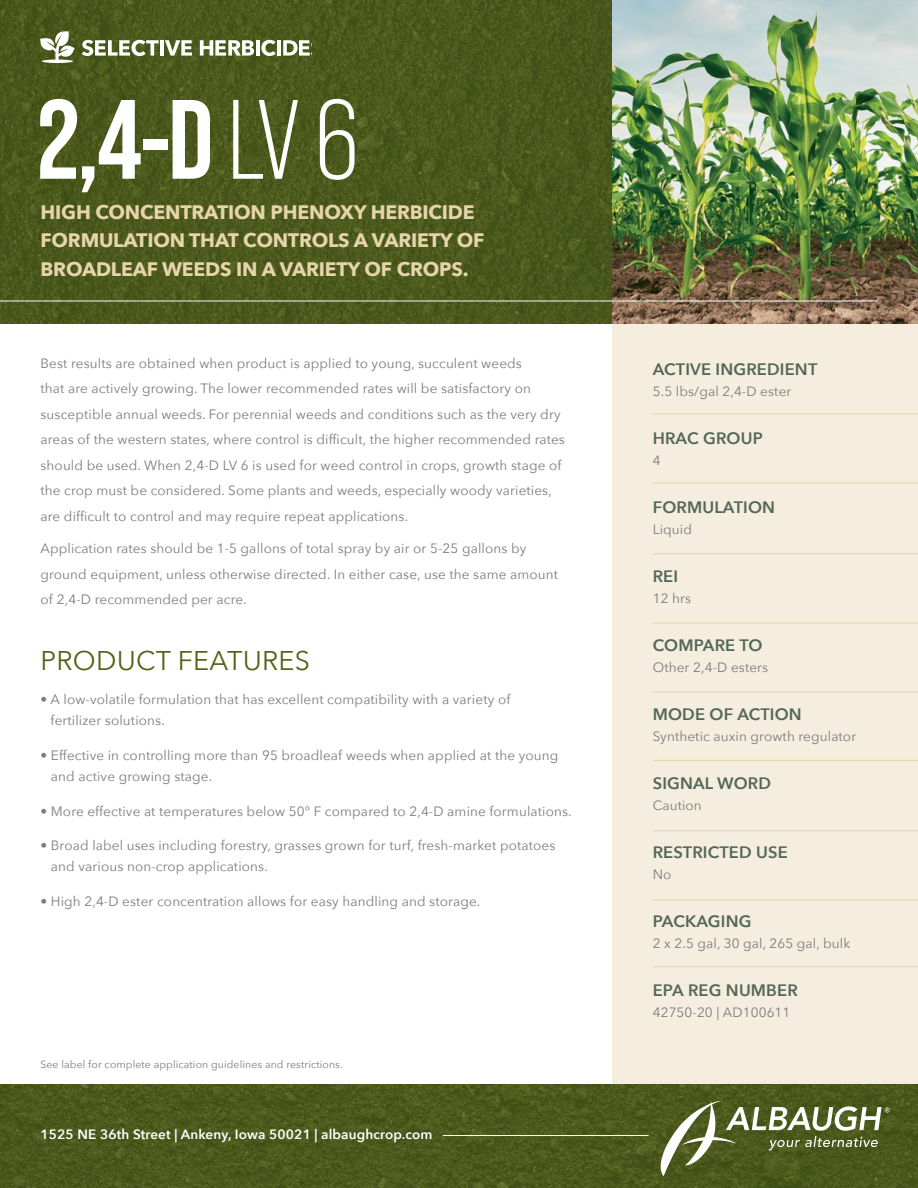
<style>
.page{position:relative;width:918px;height:1188px;background:#fff}
.page>*{position:absolute;margin:0;border:0;box-sizing:border-box;transform-origin:0 0}
.t1{font:700 112.5px "Bebas Neue Pro";color:#fff}
.t2{font:27px "Avenir Next";letter-spacing:.01em;color:#516316}
.t3{font:700 19.5px/28.5px "Avenir Next";letter-spacing:-.01em;color:#e6d4aa}
.t4{font:600 16.5px "Avenir Next";letter-spacing:.01em;color:#536758}
.t5{font:13.5px/25.5px "Avenir Next";letter-spacing:.01em;color:#7a7c81}
.t6{font:600 13.5px "Avenir Next";letter-spacing:.01em;color:#fff}
.t7{font:10.5px "Avenir Next";letter-spacing:.01em;color:#7a7c81}
.s1{font-weight:400}
</style>
<div class="page">
<img style="left:0;top:0;width:612px;height:324px">
<div style="left:612px;top:302px;width:306px;height:799px;background:#f5eddd"></div>
<hr style="left:653px;top:414px;width:265px;height:1px;background:#e6d4aa">
<hr style="left:653px;top:483px;width:265px;height:1px;background:#e6d4aa">
<hr style="left:653px;top:553px;width:265px;height:1px;background:#e6d4aa">
<hr style="left:653px;top:623px;width:265px;height:1px;background:#e6d4aa">
<hr style="left:653px;top:899px;width:265px;height:1px;background:#e6d4aa">
<hr style="left:653px;top:692px;width:265px;height:1px;background:#e6d4aa">
<hr style="left:653px;top:966px;width:265px;height:1px;background:#e6d4aa">
<hr style="left:653px;top:760px;width:265px;height:1px;background:#e6d4aa">
<hr style="left:653px;top:830px;width:265px;height:1px;background:#e6d4aa">
<img style="left:612px;top:0;width:306px;height:324px">
<hr style="left:0;top:301px;width:878px;height:1px;background:#f9f8f4">
<img style="left:0;top:1084px;width:918px;height:104px">
<svg style="left:40px;top:31px;width:35px;height:31px"></svg>
<hr style="left:42px;top:60px;width:31px;height:3px;background:#fff;border-radius:50%">
<svg style="left:82px;top:40px;width:77px;height:16px"></svg>
<hr style="left:160px;top:40px;width:4px;height:16px;background:#fff">
<svg style="left:165px;top:40px;width:27px;height:16px"></svg>
<svg style="left:200px;top:40px;width:54px;height:16px"></svg>
<hr style="left:256px;top:40px;width:4px;height:16px;background:#fff">
<svg style="left:261px;top:40px;width:15px;height:16px"></svg>
<hr style="left:277px;top:40px;width:4px;height:16px;background:#fff">
<svg style="left:283px;top:40px;width:29px;height:16px"></svg>
<hr style="left:443px;top:1135px;width:206px;height:1px;background:#fff">
<svg style="left:661px;top:1101px;width:229px;height:75px;background:#6a7543"></svg>
<h1 class="t1" style="left:38px;top:75px;width:323px">2,4-D <span class="s1">LV 6</span></h1>
<h3 class="t3" style="left:40px;top:197px;width:445px">HIGH CONCENTRATION PHENOXY HERBICIDE<br>FORMULATION THAT CONTROLS A VARIETY OF<br>BROADLEAF WEEDS IN A VARIETY OF CROPS.</h3>
<p class="t5" style="left:40px;top:350px;width:526px">Best results are obtained when product is applied to young, succulent weeds<br>that are actively growing. The lower recommended rates will be satisfactory on susceptible annual weeds. For perennial weeds and conditions such as the very dry areas of the western states, where control is difficult, the higher recommended rates should be used. When 2,4-D LV 6 is used for weed control in crops, growth stage of the crop must be considered. Some plants and weeds, especially woody varieties, are difficult to control and may require repeat applications.</p>
<p class="t5" style="left:40px;top:535px;width:519px">Application rates should be 1-5 gallons of total spray by air or 5-25 gallons by ground equipment, unless otherwise directed. In either case, use the same amount of 2,4-D recommended per acre.</p>
<h2 class="t2" style="left:40px;top:638px;width:271px">PRODUCT FEATURES</h2>
<p class="t5" style="left:51px;top:689px;width:461px;line-height:21px;text-indent:-10px">• A low-volatile formulation that has excellent compatibility with a variety of fertilizer solutions.</p>
<p class="t5" style="left:51px;top:744px;width:509px;line-height:21px;text-indent:-10px">• Effective in controlling more than 95 broadleaf weeds when applied at the young and active growing stage.</p>
<p class="t5" style="left:40px;top:797px;width:533px">• More effective at temperatures below 50° F compared to 2,4-D amine formulations.</p>
<p class="t5" style="left:51px;top:834px;width:506px;line-height:21px;text-indent:-10px">• Broad label uses including forestry, grasses grown for turf, fresh-market potatoes and various non-crop applications.</p>
<p class="t5" style="left:40px;top:888px;width:441px">• High 2,4-D ester concentration allows for easy handling and storage.</p>
<p class="t7" style="left:40px;top:1055px;width:304px">See label for complete application guidelines and restrictions.</p>
<p class="t6" style="left:40px;top:1123px;width:394px">1525 NE 36th Street | Ankeny, Iowa 50021 | albaughcrop.com</p>
<p class="t4" style="left:653px;top:355px;width:166px">ACTIVE INGREDIENT</p>
<p class="t5" style="left:653px;top:378px;width:140px">5.5 lbs/gal 2,4-D ester</p>
<p class="t4" style="left:653px;top:424px;width:112px">HRAC GROUP</p>
<p class="t5" style="left:653px;top:447px;width:9px">4</p>
<p class="t4" style="left:653px;top:493px;width:124px">FORMULATION</p>
<p class="t5" style="left:653px;top:516px;width:41px">Liquid</p>
<p class="t4" style="left:653px;top:562px;width:27px">REI</p>
<p class="t5" style="left:653px;top:585px;width:40px">12 hrs</p>
<p class="t4" style="left:653px;top:631px;width:111px">COMPARE TO</p>
<p class="t5" style="left:653px;top:654px;width:117px">Other 2,4-D esters</p>
<p class="t4" style="left:653px;top:700px;width:151px">MODE OF ACTION</p>
<p class="t5" style="left:653px;top:723px;width:205px">Synthetic auxin growth regulator</p>
<p class="t4" style="left:653px;top:769px;width:120px">SIGNAL WORD</p>
<p class="t5" style="left:653px;top:792px;width:51px">Caution</p>
<p class="t4" style="left:653px;top:838px;width:137px">RESTRICTED USE</p>
<p class="t5" style="left:653px;top:861px;width:20px">No</p>
<p class="t4" style="left:653px;top:907px;width:100px">PACKAGING</p>
<p class="t5" style="left:653px;top:930px;width:199px">2 x 2.5 gal, 30 gal, 265 gal, bulk</p>
<p class="t4" style="left:653px;top:976px;width:147px">EPA REG NUMBER</p>
<p class="t5" style="left:653px;top:999px;width:139px">42750-20 | AD100611</p>
</div>
